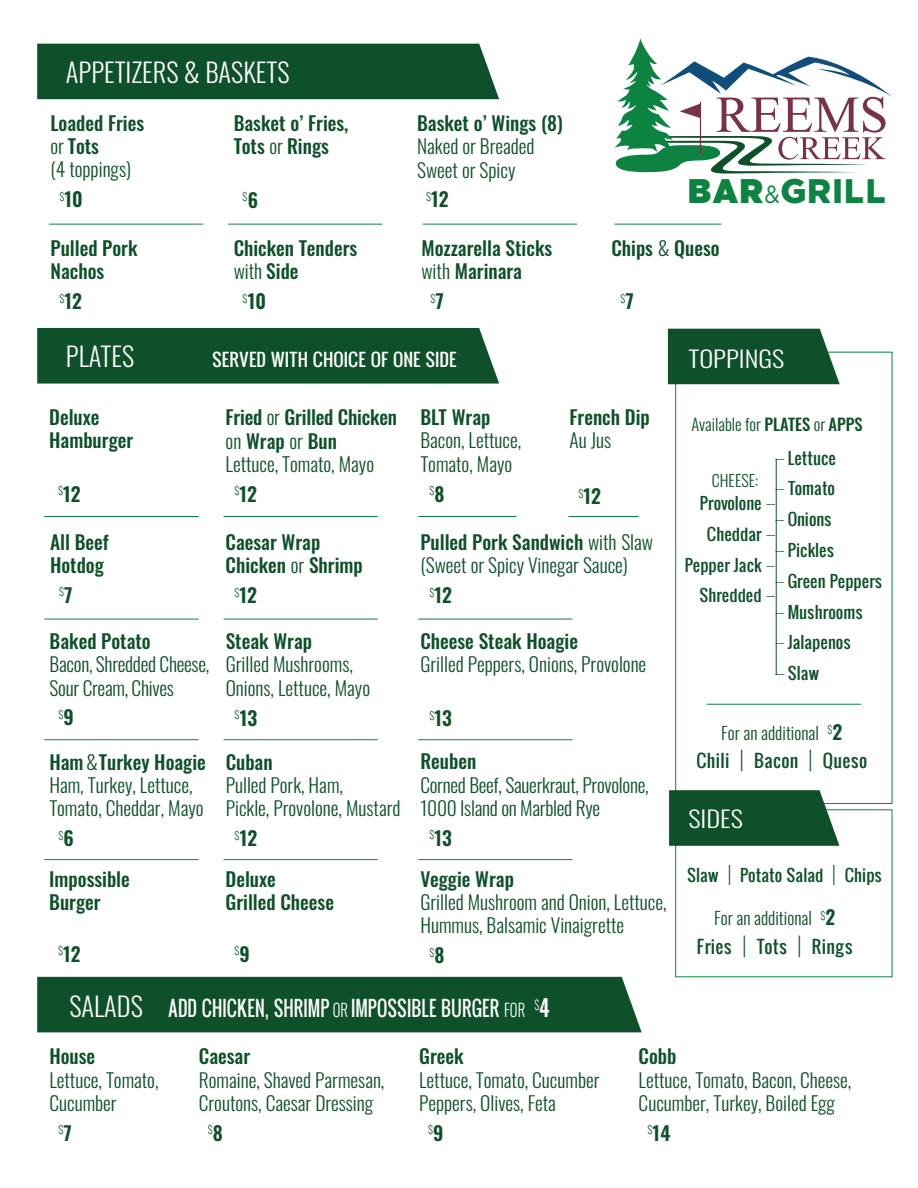
<style>
.page{position:relative;width:918px;height:1188px;background:#fff}
.page>*{position:absolute;margin:0;border:0;box-sizing:border-box;transform-origin:0 0}
.t1{font:900 34.05px "Gotham";letter-spacing:.035em;color:#0d8341}
.t2{font:300 26.4px "Oswald";color:#fff}
.t3{font:300 22.8px "Oswald";color:#fff;scale:1.16 1}
.t4{font:20.7px "Oswald";color:#fff;scale:.84 1}
.t5{font:300 19.5px/23.2px "Oswald";color:#0e502a}
.t6{font:500 19.5px/23.2px "Oswald";color:#0e502a}
.t7{font:600 19.5px "Oswald";letter-spacing:.005em;color:#0e502a}
.t8{font:17.4px "Oswald";letter-spacing:.015em;color:#0e502a}
.t9{font:300 17.4px "Oswald";color:#0e502a}
.t10{font:17.4px "Oswald";color:#fff}
.t11{font:300 16.5px "Oswald";color:#0e502a}
.t12{font:16.05px/30.8px "Oswald";color:#0e502a}
.t13{font:300 10.65px "Oswald";color:#0e502a}
.s1{font-weight:300}
.s2{font-weight:600;font-size:19.5px}
.s3{font-family:"Gotham Ultra";font-weight:400}
.s4{font-weight:400;font-size:24.75px}
.s5{font-weight:500}
.s6{font-weight:300;font-size:26.4px}
.s7{font-weight:300;font-size:17.55px}
.s8{font-weight:600;font-size:23.25px}
.s9{font-weight:200}
.s10{font-weight:200;font-size:22.8px}
.s11{font-weight:200;font-size:21px}
</style>
<div class="page">
<hr style="left:44px;top:516px;width:155px;height:1px;background:#0d8341">
<hr style="left:44px;top:619px;width:155px;height:1px;background:#0d8341">
<hr style="left:44px;top:739px;width:155px;height:1px;background:#0d8341">
<hr style="left:44px;top:859px;width:155px;height:1px;background:#0d8341">
<hr style="left:224px;top:516px;width:154px;height:1px;background:#0d8341">
<hr style="left:224px;top:619px;width:154px;height:1px;background:#0d8341">
<hr style="left:224px;top:739px;width:154px;height:1px;background:#0d8341">
<hr style="left:224px;top:859px;width:154px;height:1px;background:#0d8341">
<hr style="left:418px;top:516px;width:98px;height:1px;background:#0d8341">
<hr style="left:568px;top:516px;width:71px;height:1px;background:#0d8341">
<hr style="left:418px;top:619px;width:155px;height:1px;background:#0d8341">
<hr style="left:418px;top:739px;width:155px;height:1px;background:#0d8341">
<hr style="left:418px;top:859px;width:155px;height:1px;background:#0d8341">
<hr style="left:707px;top:704px;width:154px;height:1px;background:#0d8341">
<hr style="left:49px;top:224px;width:154px;height:1px;background:#0d8341">
<hr style="left:228px;top:224px;width:154px;height:1px;background:#0d8341">
<hr style="left:423px;top:224px;width:154px;height:1px;background:#0d8341">
<hr style="left:614px;top:224px;width:107px;height:1px;background:#0d8341">
<div style="left:37px;top:328px;width:462px;height:56px;background:#0e502a"></div>
<div style="left:37px;top:44px;width:462px;height:55px;background:#0e502a"></div>
<svg style="left:669px;top:790px;width:170px;height:56px"></svg>
<div style="left:37px;top:977px;width:605px;height:55px;background:#0e502a"></div>
<div style="left:668px;top:329px;width:172px;height:55px;background:#0e502a"></div>
<hr style="left:776px;top:459px;width:1px;height:216px;background:#0e502a">
<svg style="left:614px;top:38px;width:278px;height:136px"></svg>
<h2 class="t2" style="left:66px;top:49px;width:225px">APPETIZERS &amp; BASKETS</h2>
<p class="t6" style="left:50px;top:112px;width:95px">Loaded Fries <span class="s1">or</span> Tots<br><span class="s1">(4 toppings)</span></p>
<p class="t7" style="left:59px;top:189px;width:25px"><sup>$</sup>10</p>
<p class="t6" style="left:50px;top:238px;width:89px">Pulled Pork<br>Nachos</p>
<p class="t7" style="left:59px;top:291px;width:24px"><sup>$</sup>12</p>
<p class="t6" style="left:234px;top:112px;width:116px">Basket o’ Fries,<br>Tots <span class="s1">or</span> Rings</p>
<p class="t13" style="left:243px;top:188px;width:17px">$<span class="s2">6</span></p>
<p class="t6" style="left:234px;top:238px;width:125px">Chicken Tenders <span class="s1">with</span> Side</p>
<p class="t7" style="left:243px;top:291px;width:25px"><sup>$</sup>10</p>
<p class="t6" style="left:417px;top:113px;width:147px">Basket o’ Wings (8)</p>
<p class="t5" style="left:417px;top:133px;width:119px">Naked or Breaded<br>Sweet or Spicy</p>
<p class="t7" style="left:426px;top:189px;width:24px"><sup>$</sup>12</p>
<p class="t6" style="left:421px;top:238px;width:132px">Mozzarella Sticks <span class="s1">with</span> Marinara</p>
<p class="t13" style="left:430px;top:289px;width:15px">$<span class="s2">7</span></p>
<h2 class="t2" style="left:66px;top:333px;width:70px">PLATES</h2>
<p class="t10" style="left:212px;top:346px;width:246px">SERVED WITH CHOICE OF ONE SIDE</p>
<h1 class="t1" style="left:688px;top:171px;width:199px"><span class="s3">BAR</span><span class="s4">&amp;</span>GRILL</h1>
<p class="t6" style="left:611px;top:238px;width:110px">Chips <span class="s1">&amp;</span> Queso</p>
<p class="t13" style="left:620px;top:289px;width:15px">$<span class="s2">7</span></p>
<p class="t3" style="left:688px;top:338px;width:84px">TOPPINGS</p>
<p class="t6" style="left:49px;top:407px;width:86px">Deluxe<br>Hamburger</p>
<p class="t7" style="left:58px;top:483px;width:24px"><sup>$</sup>12</p>
<p class="t6" style="left:50px;top:531px;width:60px">All Beef<br>Hotdog</p>
<p class="t13" style="left:59px;top:583px;width:15px">$<span class="s2">7</span></p>
<p class="t6" style="left:50px;top:631px;width:103px">Baked Potato</p>
<p class="t5" style="left:50px;top:651px;width:161px">Bacon, Shredded Cheese,<br>Sour Cream, Chives</p>
<p class="t13" style="left:59px;top:705px;width:17px">$<span class="s2">9</span></p>
<p class="t5" style="left:49px;top:748px;width:158px"><span class="s5">Ham</span>&amp;<span class="s5">Turkey Hoagie<br></span>Ham, Turkey, Lettuce,<br>Tomato, Cheddar, Mayo</p>
<p class="t13" style="left:58px;top:826px;width:17px">$<span class="s2">6</span></p>
<p class="t6" style="left:49px;top:868px;width:82px">Impossible<br>Burger</p>
<p class="t7" style="left:58px;top:943px;width:24px"><sup>$</sup>12</p>
<p class="t6" style="left:226px;top:407px;width:173px">Fried <span class="s1">or</span> Grilled Chicken <span class="s1">on</span> Wrap <span class="s1">or</span> Bun<br><span class="s1">Lettuce, Tomato, Mayo</span></p>
<p class="t7" style="left:235px;top:484px;width:24px"><sup>$</sup>12</p>
<p class="t6" style="left:226px;top:532px;width:139px">Caesar Wrap<br>Chicken <span class="s1">or</span> Shrimp</p>
<p class="t7" style="left:235px;top:585px;width:24px"><sup>$</sup>12</p>
<p class="t6" style="left:226px;top:631px;width:88px">Steak Wrap</p>
<p class="t5" style="left:226px;top:651px;width:146px">Grilled Mushrooms,<br>Onions, Lettuce, Mayo</p>
<p class="t7" style="left:235px;top:707px;width:24px"><sup>$</sup>13</p>
<p class="t6" style="left:226px;top:751px;width:48px">Cuban</p>
<p class="t5" style="left:226px;top:771px;width:176px">Pulled Pork, Ham,<br>Pickle, Provolone, Mustard</p>
<p class="t7" style="left:235px;top:828px;width:24px"><sup>$</sup>12</p>
<p class="t6" style="left:226px;top:868px;width:110px">Deluxe<br>Grilled Cheese</p>
<p class="t13" style="left:235px;top:941px;width:17px">$<span class="s2">9</span></p>
<p class="t6" style="left:420px;top:407px;width:72px">BLT Wrap</p>
<p class="t5" style="left:420px;top:427px;width:102px">Bacon, Lettuce,<br>Tomato, Mayo</p>
<p class="t13" style="left:429px;top:481px;width:17px">$<span class="s2">8</span></p>
<p class="t6" style="left:570px;top:407px;width:82px">French Dip</p>
<p class="t5" style="left:570px;top:427px;width:43px">Au Jus</p>
<p class="t7" style="left:578px;top:486px;width:24px"><sup>$</sup>12</p>
<p class="t5" style="left:420px;top:528px;width:234px"><span class="s5">Pulled Pork Sandwich</span> with Slaw (Sweet or Spicy Vinegar Sauce)</p>
<p class="t7" style="left:429px;top:585px;width:24px"><sup>$</sup>12</p>
<p class="t6" style="left:420px;top:631px;width:159px">Cheese Steak Hoagie</p>
<p class="t5" style="left:420px;top:651px;width:227px">Grilled Peppers, Onions, Provolone</p>
<p class="t7" style="left:429px;top:708px;width:24px"><sup>$</sup>13</p>
<p class="t6" style="left:420px;top:751px;width:57px">Reuben</p>
<p class="t5" style="left:420px;top:771px;width:230px">Corned Beef, Sauerkraut, Provolone,<br>1000 Island on Marbled Rye</p>
<p class="t7" style="left:429px;top:828px;width:24px"><sup>$</sup>13</p>
<p class="t6" style="left:420px;top:868px;width:95px">Veggie Wrap</p>
<p class="t5" style="left:420px;top:888px;width:248px">Grilled Mushroom and Onion, Lettuce,<br>Hummus, Balsamic Vinaigrette</p>
<p class="t13" style="left:429px;top:943px;width:17px">$<span class="s2">8</span></p>
<p class="t4" style="left:69px;top:992px;width:573px"><span class="s6">SALADS</span> ADD CHICKEN, SHRIMP <span class="s7">OR</span> IMPOSSIBLE BURGER <span class="s7">FOR</span> <sup>$</sup><span class="s8">4</span></p>
<p class="t11" style="left:692px;top:409px;width:173px">Available for <span class="s5">PLATES</span> or <span class="s5">APPS</span></p>
<p class="t12" style="left:775px;top:442px;width:109px"><span class="s9">--</span> Lettuce<br><span class="s9">--</span> Tomato<br><span class="s9">--</span> Onions<br><span class="s9">--</span> Pickles<br><span class="s9">--</span> Green Peppers <span class="s9">--</span> Mushrooms<br><span class="s9">--</span> Jalapenos<br><span class="s9">--</span> Slaw</p>
<p class="t12" style="left:700px;top:468px;width:78px;line-height:23.1px;text-align:center"><span class="s1">CHEESE:<br></span>Provolone <span class="s9">--</span></p>
<p class="t12" style="left:685px;top:518px;width:93px;text-align:right">Cheddar <span class="s9">--<br></span>Pepper Jack <span class="s9">--<br></span>Shredded <span class="s9">--</span></p>
<p class="t9" style="left:721px;top:717px;width:99px">For an additional</p>
<p class="t13" style="left:828px;top:721px;width:16px">$<span class="s2">2</span></p>
<p class="t8" style="left:696px;top:747px;width:173px">Chili <span class="s10">|</span> Bacon <span class="s10">|</span> Queso</p>
<p class="t3" style="left:688px;top:799px;width:49px">SIDES</p>
<p class="t12" style="left:687px;top:859px;width:197px">Slaw <span class="s11">|</span> Potato Salad <span class="s11">|</span> Chips</p>
<p class="t9" style="left:714px;top:903px;width:99px">For an additional</p>
<p class="t13" style="left:821px;top:906px;width:16px">$<span class="s2">2</span></p>
<p class="t8" style="left:697px;top:933px;width:158px">Fries <span class="s10">|</span> Tots <span class="s10">|</span> Rings</p>
<p class="t6" style="left:49px;top:1046px;width:47px">House</p>
<p class="t5" style="left:49px;top:1066px;width:111px">Lettuce, Tomato,<br>Cucumber</p>
<p class="t13" style="left:58px;top:1121px;width:15px">$<span class="s2">7</span></p>
<p class="t6" style="left:199px;top:1046px;width:53px">Caesar</p>
<p class="t5" style="left:199px;top:1066px;width:187px">Romaine, Shaved Parmesan,<br>Croutons, Caesar Dressing</p>
<p class="t13" style="left:208px;top:1121px;width:17px">$<span class="s2">8</span></p>
<p class="t6" style="left:419px;top:1046px;width:46px">Greek</p>
<p class="t5" style="left:419px;top:1066px;width:182px">Lettuce, Tomato, Cucumber<br>Peppers, Olives, Feta</p>
<p class="t13" style="left:428px;top:1121px;width:17px">$<span class="s2">9</span></p>
<p class="t6" style="left:639px;top:1046px;width:39px">Cobb</p>
<p class="t5" style="left:639px;top:1066px;width:214px">Lettuce, Tomato, Bacon, Cheese,<br>Cucumber, Turkey, Boiled Egg</p>
<p class="t7" style="left:648px;top:1123px;width:24px"><sup>$</sup>14</p>
</div>
